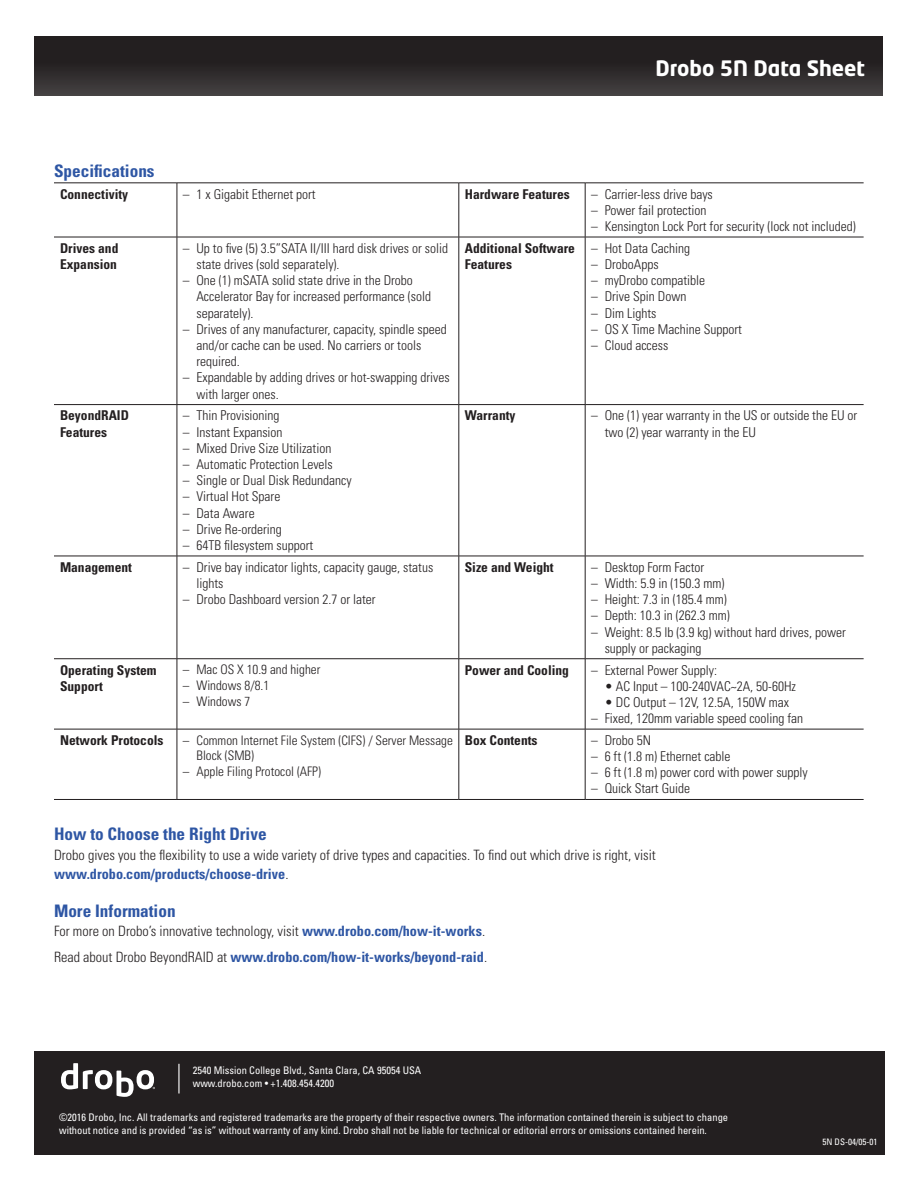
<style>
.page{position:relative;width:918px;height:1188px;background:#fff}
.page>*{position:absolute;margin:0;border:0;box-sizing:border-box;transform-origin:0 0}
.t1{font:700 21px "Neo Tech";color:#fff}
.t2{font:700 condensed 17.25px "Univers LT Std";color:#2e56a4}
.t3{font:300 condensed 14.25px/19.5px "Univers LT Std";color:#231f20}
.t4{font:300 condensed 13.5px/16.2px "Univers LT Std";color:#231f20}
.t5{font:700 condensed 13.5px/16.2px "Univers LT Std";color:#231f20}
.t6{font:300 condensed 13.2px/15.8px "Univers LT Std";color:#231f20}
.t7{font:condensed 10.5px/12.6px "Univers LT Std";color:#fff}
.t8{font:condensed 9px "Univers LT Std";color:#fff}
.s1{font-weight:700;color:#2e56a4}
</style>
<div class="page">
<div style="left:35px;top:36px;width:848px;height:60px;background:linear-gradient(to bottom,#1a1617,#3f3b3c)"></div>
<div style="left:34px;top:1051px;width:851px;height:103px;background:#231f20"></div>
<svg style="left:61px;top:1063px;width:94px;height:34px"></svg>
<hr style="left:178px;top:1064px;width:2px;height:29px;background:#fff">
<hr style="left:54px;top:183px;width:123px;height:1px;background:#231f20">
<hr style="left:177px;top:183px;width:282px;height:1px;background:#231f20">
<hr style="left:177px;top:183px;width:1px;height:54px;background:#231f20">
<hr style="left:459px;top:183px;width:126px;height:1px;background:#231f20">
<hr style="left:459px;top:183px;width:1px;height:54px;background:#231f20">
<hr style="left:585px;top:183px;width:279px;height:1px;background:#231f20">
<hr style="left:585px;top:183px;width:1px;height:54px;background:#231f20">
<hr style="left:54px;top:237px;width:123px;height:1px;background:#231f20">
<hr style="left:177px;top:237px;width:282px;height:1px;background:#231f20">
<hr style="left:177px;top:237px;width:1px;height:167px;background:#231f20">
<hr style="left:459px;top:237px;width:126px;height:1px;background:#231f20">
<hr style="left:459px;top:237px;width:1px;height:167px;background:#231f20">
<hr style="left:585px;top:237px;width:279px;height:1px;background:#231f20">
<hr style="left:585px;top:237px;width:1px;height:167px;background:#231f20">
<hr style="left:54px;top:404px;width:123px;height:1px;background:#231f20">
<hr style="left:177px;top:404px;width:282px;height:1px;background:#231f20">
<hr style="left:177px;top:405px;width:1px;height:151px;background:#231f20">
<hr style="left:459px;top:404px;width:126px;height:1px;background:#231f20">
<hr style="left:459px;top:405px;width:1px;height:151px;background:#231f20">
<hr style="left:585px;top:404px;width:279px;height:1px;background:#231f20">
<hr style="left:585px;top:405px;width:1px;height:151px;background:#231f20">
<hr style="left:54px;top:556px;width:123px;height:1px;background:#231f20">
<hr style="left:177px;top:556px;width:282px;height:1px;background:#231f20">
<hr style="left:177px;top:556px;width:1px;height:103px;background:#231f20">
<hr style="left:459px;top:556px;width:126px;height:1px;background:#231f20">
<hr style="left:459px;top:556px;width:1px;height:103px;background:#231f20">
<hr style="left:585px;top:556px;width:279px;height:1px;background:#231f20">
<hr style="left:585px;top:556px;width:1px;height:103px;background:#231f20">
<hr style="left:54px;top:658px;width:123px;height:1px;background:#231f20">
<hr style="left:177px;top:658px;width:282px;height:1px;background:#231f20">
<hr style="left:177px;top:659px;width:1px;height:70px;background:#231f20">
<hr style="left:459px;top:658px;width:126px;height:1px;background:#231f20">
<hr style="left:459px;top:659px;width:1px;height:70px;background:#231f20">
<hr style="left:585px;top:658px;width:279px;height:1px;background:#231f20">
<hr style="left:585px;top:659px;width:1px;height:70px;background:#231f20">
<hr style="left:54px;top:729px;width:123px;height:1px;background:#231f20">
<hr style="left:177px;top:729px;width:282px;height:1px;background:#231f20">
<hr style="left:177px;top:729px;width:1px;height:70px;background:#231f20">
<hr style="left:459px;top:729px;width:126px;height:1px;background:#231f20">
<hr style="left:459px;top:729px;width:1px;height:70px;background:#231f20">
<hr style="left:585px;top:729px;width:279px;height:1px;background:#231f20">
<hr style="left:585px;top:729px;width:1px;height:70px;background:#231f20">
<hr style="left:54px;top:799px;width:123px;height:1px;background:#231f20">
<hr style="left:177px;top:799px;width:282px;height:1px;background:#231f20">
<hr style="left:459px;top:799px;width:126px;height:1px;background:#231f20">
<hr style="left:585px;top:799px;width:279px;height:1px;background:#231f20">
<h1 class="t1" style="left:655px;top:55px;width:211px">Drobo 5N Data Sheet</h1>
<p class="t2" style="left:54px;top:160px;width:102px">Specifications</p>
<p class="t5" style="left:60px;top:186px;width:70px">Connectivity</p>
<p class="t4" style="left:183px;top:186px;width:134px">– 1 x Gigabit Ethernet port</p>
<p class="t5" style="left:465px;top:186px;width:106px">Hardware Features</p>
<p class="t4" style="left:591px;top:186px;width:123px">– Carrier-less drive bays</p>
<p class="t4" style="left:591px;top:202px;width:117px">– Power fail protection</p>
<p class="t4" style="left:591px;top:218px;width:266px">– Kensington Lock Port for security (lock not included)</p>
<p class="t5" style="left:60px;top:240px;width:60px">Drives and<br>Expansion</p>
<p class="t4" style="left:196px;top:240px;width:253px;text-indent:-14px">– Up to five (5) 3.5”SATA II/III hard disk drives or solid state drives (sold separately).</p>
<p class="t4" style="left:196px;top:272px;width:236px;text-indent:-14px">– One (1) mSATA solid state drive in the Drobo<br>Accelerator Bay for increased performance (sold separately).</p>
<p class="t4" style="left:196px;top:321px;width:252px;text-indent:-14px">– Drives of any manufacturer, capacity, spindle speed and/or cache can be used. No carriers or tools required.</p>
<p class="t4" style="left:196px;top:370px;width:255px;text-indent:-14px">– Expandable by adding drives or hot-swapping drives with larger ones.</p>
<p class="t5" style="left:465px;top:240px;width:112px">Additional Software<br>Features</p>
<p class="t4" style="left:591px;top:240px;width:100px">– Hot Data Caching</p>
<p class="t4" style="left:591px;top:256px;width:69px">– DroboApps</p>
<p class="t4" style="left:591px;top:272px;width:115px">– myDrobo compatible</p>
<p class="t4" style="left:591px;top:289px;width:97px">– Drive Spin Down</p>
<p class="t4" style="left:591px;top:305px;width:67px">– Dim Lights</p>
<p class="t4" style="left:591px;top:321px;width:152px">– OS X Time Machine Support</p>
<p class="t4" style="left:591px;top:337px;width:79px">– Cloud access</p>
<p class="t5" style="left:60px;top:407px;width:70px">BeyondRAID<br>Features</p>
<p class="t4" style="left:183px;top:408px;width:98px">– Thin Provisioning</p>
<p class="t4" style="left:183px;top:424px;width:101px">– Instant Expansion</p>
<p class="t4" style="left:183px;top:440px;width:150px">– Mixed Drive Size Utilization</p>
<p class="t4" style="left:183px;top:456px;width:151px">– Automatic Protection Levels</p>
<p class="t4" style="left:183px;top:472px;width:170px">– Single or Dual Disk Redundancy</p>
<p class="t4" style="left:183px;top:489px;width:99px">– Virtual Hot Spare</p>
<p class="t4" style="left:183px;top:505px;width:73px">– Data Aware</p>
<p class="t4" style="left:183px;top:521px;width:100px">– Drive Re-ordering</p>
<p class="t4" style="left:183px;top:537px;width:132px">– 64TB filesystem support</p>
<p class="t5" style="left:60px;top:559px;width:73px">Management</p>
<p class="t4" style="left:196px;top:559px;width:238px;text-indent:-14px">– Drive bay indicator lights, capacity gauge, status lights</p>
<p class="t4" style="left:183px;top:591px;width:194px">– Drobo Dashboard version 2.7 or later</p>
<p class="t5" style="left:60px;top:662px;width:98px">Operating System<br>Support</p>
<p class="t6" style="left:183px;top:662px;width:139px">– Mac OS X 10.9 and higher</p>
<p class="t6" style="left:183px;top:677px;width:88px">– Windows 8/8.1</p>
<p class="t6" style="left:183px;top:693px;width:69px">– Windows 7</p>
<p class="t5" style="left:60px;top:732px;width:105px">Network Protocols</p>
<p class="t6" style="left:196px;top:732px;width:258px;text-indent:-14px">– Common Internet File System (CIFS) / Server Message<br>Block (SMB)</p>
<p class="t6" style="left:183px;top:764px;width:140px">– Apple Filing Protocol (AFP)</p>
<p class="t5" style="left:465px;top:407px;width:52px">Warranty</p>
<p class="t4" style="left:605px;top:408px;width:254px;text-indent:-14px">– One (1) year warranty in the US or outside the EU or two (2) year warranty in the EU</p>
<p class="t5" style="left:465px;top:559px;width:90px">Size and Weight</p>
<p class="t4" style="left:591px;top:559px;width:115px">– Desktop Form Factor</p>
<p class="t4" style="left:591px;top:575px;width:135px">– Width: 5.9 in (150.3 mm)</p>
<p class="t4" style="left:591px;top:591px;width:137px">– Height: 7.3 in (185.4 mm)</p>
<p class="t4" style="left:591px;top:607px;width:140px">– Depth: 10.3 in (262.3 mm)</p>
<p class="t4" style="left:605px;top:624px;width:243px;text-indent:-14px">– Weight: 8.5 lb (3.9 kg) without hard drives, power supply or packaging</p>
<p class="t5" style="left:465px;top:662px;width:106px">Power and Cooling</p>
<p class="t4" style="left:591px;top:662px;width:127px">– External Power Supply:</p>
<p class="t4" style="left:605px;top:678px;width:193px">• AC Input – 100-240VAC~2A, 50-60Hz</p>
<p class="t4" style="left:605px;top:694px;width:186px">• DC Output – 12V, 12.5A, 150W max</p>
<p class="t4" style="left:591px;top:710px;width:214px">– Fixed, 120mm variable speed cooling fan</p>
<p class="t5" style="left:465px;top:732px;width:74px">Box Contents</p>
<p class="t4" style="left:591px;top:732px;width:61px">– Drobo 5N</p>
<p class="t4" style="left:591px;top:748px;width:141px">– 6 ft (1.8 m) Ethernet cable</p>
<p class="t4" style="left:591px;top:764px;width:218px">– 6 ft (1.8 m) power cord with power supply</p>
<p class="t4" style="left:591px;top:781px;width:100px">– Quick Start Guide</p>
<p class="t2" style="left:54px;top:824px;width:214px">How to Choose the Right Drive</p>
<p class="t3" style="left:54px;top:845px;width:603px">Drobo gives you the flexibility to use a wide variety of drive types and capacities. To find out which drive is right, visit <span class="s1">www.drobo.com/products/choose-drive</span>.</p>
<p class="t2" style="left:54px;top:900px;width:123px">More Information</p>
<p class="t3" style="left:54px;top:918px;width:435px;line-height:26.2px">For more on Drobo’s innovative technology, visit <span class="s1">www.drobo.com/how-it-works</span>.<br>Read about Drobo BeyondRAID at <span class="s1">www.drobo.com/how-it-works/beyond-raid</span>.</p>
<p class="t7" style="left:193px;top:1064px;width:230px">2540 Mission College Blvd., Santa Clara, CA 95054 USA www.drobo.com • +1.408.454.4200</p>
<p class="t7" style="left:59px;top:1111px;width:671px">©2016 Drobo, Inc. All trademarks and registered trademarks are the property of their respective owners. The information contained therein is subject to change without notice and is provided “as is” without warranty of any kind. Drobo shall not be liable for technical or editorial errors or omissions contained herein.</p>
<p class="t8" style="left:823px;top:1136px;width:56px">5N DS-04/05-01</p>
</div>
